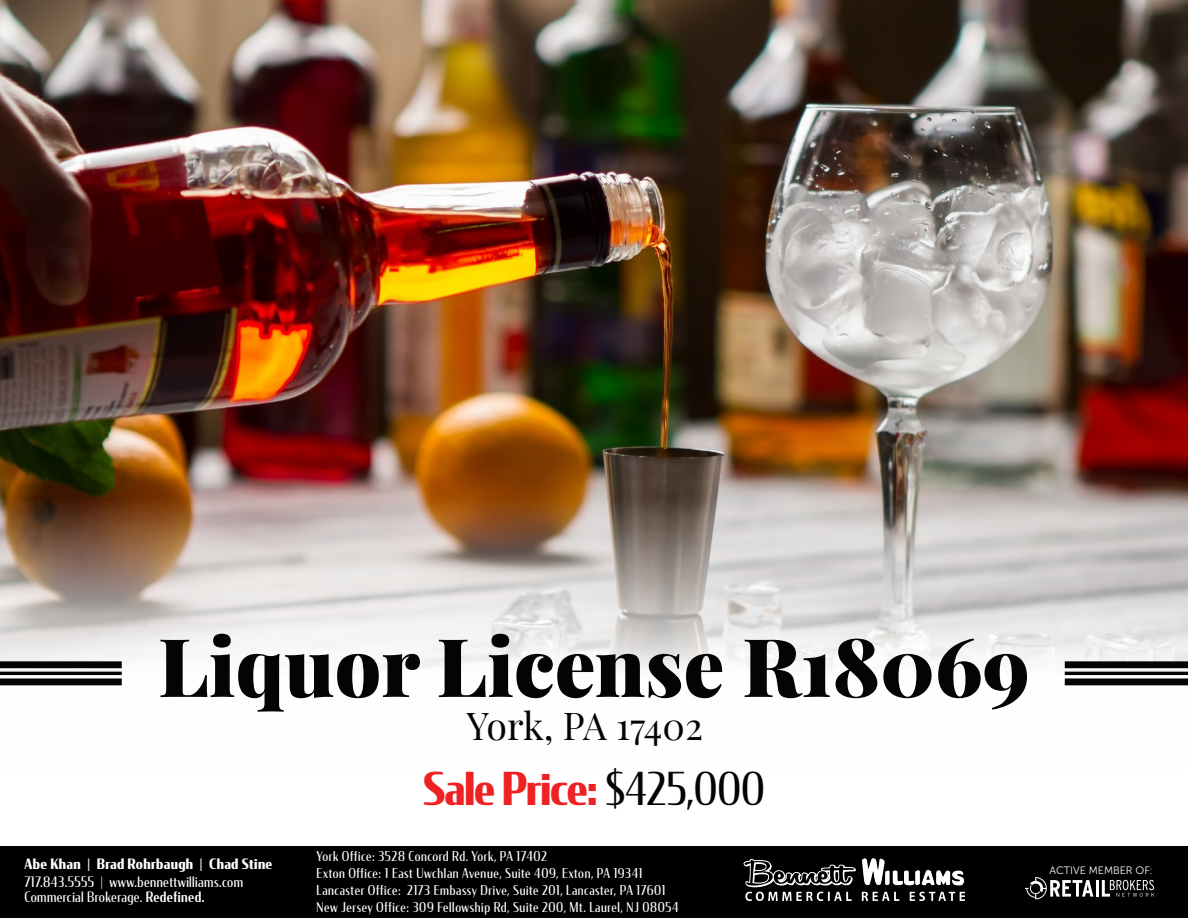
<style>
.page{position:relative;width:1188px;height:918px;background:#fff}
.page>*{position:absolute;margin:0;border:0;box-sizing:border-box;transform-origin:0 0}
.t1{font:900 81px "Playfair Display";color:#040503}
.t2{font:700 45px "Condor Cond";letter-spacing:-.02em;color:#ee2123}
.t3{font:37.5px "Playfair Display";letter-spacing:-.01em;color:#040503}
.t4{font:14.25px "Condor Cond";letter-spacing:.03em;color:#fff}
.t5{font:700 14.25px "Condor Cond";letter-spacing:.025em;color:#fff}
.t6{font:13.5px "Condor Cond";letter-spacing:.045em;color:#fff}
.t7{font:10.65px "Museo Sans 300";color:#fff}
.s1{font-weight:400;color:#040503}
.s2{font-weight:500}
</style>
<div class="page">
<img style="left:0;top:0;width:1188px;height:686px">
<div style="left:0;top:846px;width:1188px;height:72px;background:#000"></div>
<img style="left:743px;top:859px;width:221px;height:41px">
<hr style="left:1096px;top:880px;width:3px;height:17px;background:#fff">
<svg style="left:1102px;top:880px;width:52px;height:17px"></svg>
<svg style="left:1025px;top:877px;width:68px;height:23px"></svg>
<div style="left:0;top:661px;width:122px;height:7px;background:#040503"></div>
<hr style="left:0;top:672px;width:122px;height:3px;background:#040503">
<div style="left:0;top:678px;width:122px;height:7px;background:#040503"></div>
<div style="left:1065px;top:661px;width:123px;height:7px;background:#040503"></div>
<hr style="left:1065px;top:672px;width:123px;height:3px;background:#040503">
<div style="left:1065px;top:678px;width:123px;height:7px;background:#040503"></div>
<p class="t1" style="left:158px;top:603px;width:873px">Liquor License R18069</p>
<p class="t3" style="left:467px;top:697px;width:238px">York, PA 17402</p>
<p class="t2" style="left:423px;top:759px;width:343px">Sale Price: <span class="s1">$425,000</span></p>
<p class="t5" style="left:24px;top:855px;width:249px">Abe Khan | Brad Rohrbaugh | Chad Stine</p>
<p class="t4" style="left:24px;top:872px;width:220px">717.843.5555 | www.bennettwilliams.com</p>
<p class="t4" style="left:24px;top:888px;width:182px">Commercial Brokerage. <span class="s2">Redefined.</span></p>
<p class="t6" style="left:317px;top:848px;width:232px">York Office: 3528 Concord Rd. York, PA 17402</p>
<p class="t6" style="left:317px;top:865px;width:327px">Exton Office: 1 East Uwchlan Avenue, Suite 409, Exton, PA 19341</p>
<p class="t6" style="left:317px;top:882px;width:350px">Lancaster Office: 2173 Embassy Drive, Suite 201, Lancaster, PA 17601</p>
<p class="t6" style="left:317px;top:898px;width:364px">New Jersey Office: 309 Fellowship Rd, Suite 200, Mt. Laurel, NJ 08054</p>
<p class="t7" style="left:1050px;top:865px;width:105px">ACTIVE MEMBER OF:</p>
</div>
